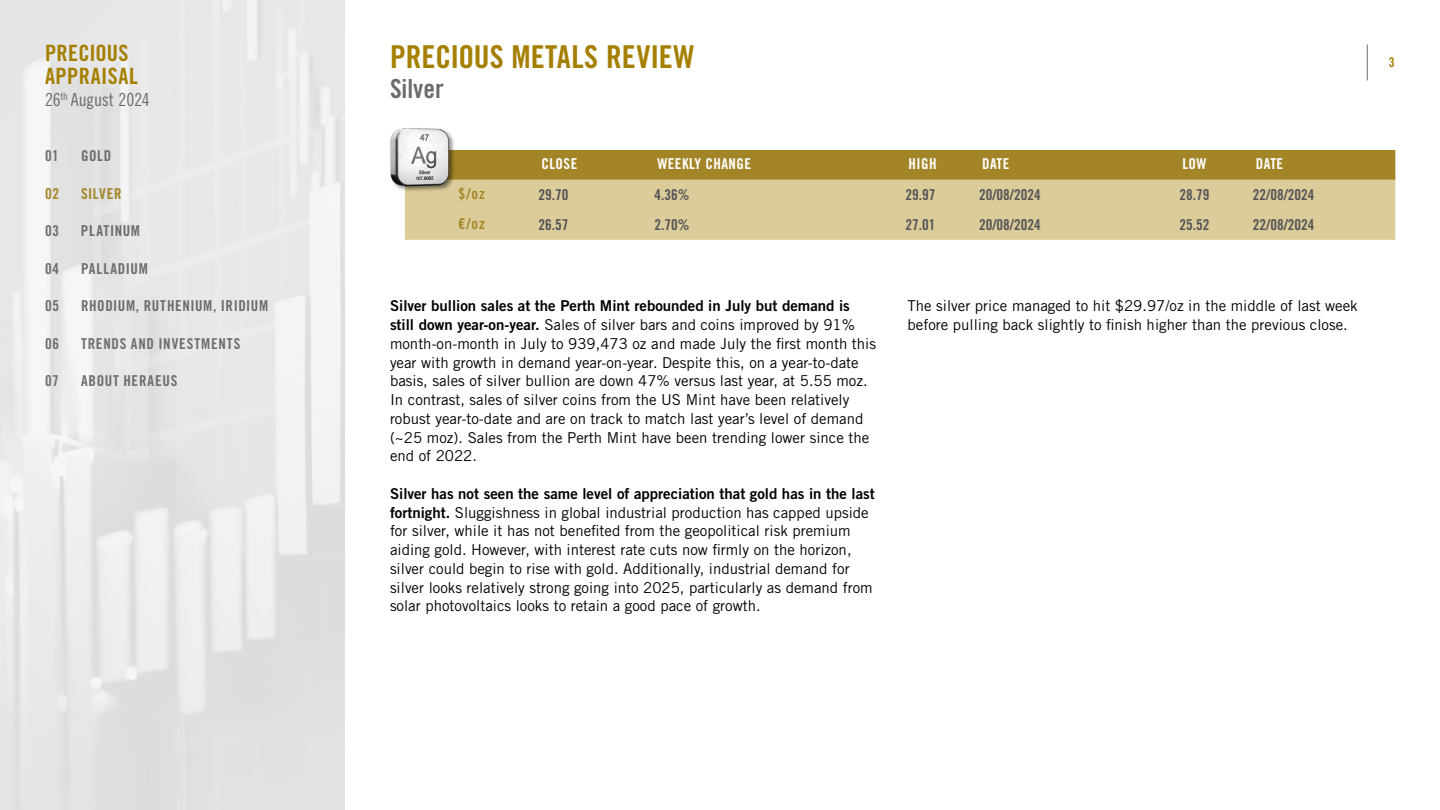
<style>
.page{position:relative;width:1440px;height:810px;background:#fff}
.page>*{position:absolute;margin:0;border:0;box-sizing:border-box;transform-origin:0 0}
.t1{font:31.5px "Trade Gothic LT Std Bd Cn 20";color:#a58000}
.t2{font:26.25px "Trade Gothic LT Std Bd Cn 20";color:#6b6c6e}
.t3{font:22.5px/22.5px "Trade Gothic LT Std Bd Cn 20";letter-spacing:.015em;color:#a58000}
.t4{font:18px "Trade Gothic LT Std Cn 18";letter-spacing:-.01em;color:#6b6c6e}
.t5{font:15px/18.8px "Trade Gothic LT Std";color:#000}
.t6{font:15px "Trade Gothic LT Std Bd 2";color:#000}
.t7{font:15px "Trade Gothic LT Std Bd Cn 20";color:#535456}
.t8{font:15px "Trade Gothic LT Std Bd Cn 20";letter-spacing:.04em;color:#6b6c6e}
.t9{font:15px "Trade Gothic LT Std Bd Cn 20";letter-spacing:.055em;color:#6e6e6e}
.t10{font:15px "Trade Gothic LT Std Bd Cn 20";letter-spacing:.03em;color:#fff}
.t11{font:15px "Trade Gothic LT Std Bd Cn 20";letter-spacing:.05em;color:#a38527}
.t12{font:13.5px "Trade Gothic LT Std Bd Cn 20";color:#a58000}
.s1{font-family:"Trade Gothic LT Std Bd 2"}
</style>
<div class="page">
<hr style="left:1367px;top:44px;width:1px;height:36px;background:#6e6e6e">
<div style="left:0;top:0;width:345px;height:810px;background:linear-gradient(to right,#e8e8e8,#e7e7e7)"></div>
<div style="left:474px;top:150px;width:921px;height:30px;background:#a38527"></div>
<div style="left:405px;top:180px;width:990px;height:60px;background:#dbcc99"></div>
<img style="left:390px;top:128px;width:84px;height:66px">
<h3 class="t3" style="left:45px;top:42px;width:94px">PRECIOUS<br>APPRAISAL</h3>
<p class="t4" style="left:45px;top:89px;width:106px">26<sup>th</sup> August 2024</p>
<p class="t8" style="left:45px;top:147px;width:15px">01</p>
<p class="t8" style="left:81px;top:147px;width:32px">GOLD</p>
<p class="t11" style="left:45px;top:184px;width:16px">02</p>
<p class="t11" style="left:81px;top:184px;width:42px">SILVER</p>
<p class="t8" style="left:45px;top:222px;width:16px">03</p>
<p class="t8" style="left:81px;top:222px;width:61px">PLATINUM</p>
<p class="t8" style="left:45px;top:259px;width:16px">04</p>
<p class="t8" style="left:81px;top:259px;width:68px">PALLADIUM</p>
<p class="t8" style="left:45px;top:297px;width:16px">05</p>
<p class="t8" style="left:81px;top:297px;width:189px">RHODIUM, RUTHENIUM, IRIDIUM</p>
<p class="t9" style="left:45px;top:334px;width:16px">06</p>
<p class="t9" style="left:81px;top:334px;width:161px">TRENDS AND INVESTMENTS</p>
<p class="t9" style="left:45px;top:372px;width:15px">07</p>
<p class="t9" style="left:81px;top:372px;width:98px">ABOUT HERAEUS</p>
<h1 class="t1" style="left:390px;top:37px;width:306px">PRECIOUS METALS REVIEW</h1>
<h2 class="t2" style="left:390px;top:72px;width:55px">Silver</h2>
<p class="t10" style="left:541px;top:155px;width:37px">CLOSE</p>
<p class="t10" style="left:657px;top:155px;width:95px">WEEKLY CHANGE</p>
<p class="t10" style="left:909px;top:155px;width:30px">HIGH</p>
<p class="t10" style="left:982px;top:155px;width:29px">DATE</p>
<p class="t10" style="left:1182px;top:155px;width:26px">LOW</p>
<p class="t10" style="left:1256px;top:155px;width:29px">DATE</p>
<p class="t11" style="left:459px;top:185px;width:28px">$/oz</p>
<p class="t7" style="left:538px;top:186px;width:31px">29.70</p>
<p class="t7" style="left:654px;top:186px;width:36px">4.36%</p>
<p class="t7" style="left:906px;top:186px;width:31px">29.97</p>
<p class="t7" style="left:979px;top:186px;width:63px">20/08/2024</p>
<p class="t7" style="left:1179px;top:186px;width:31px">28.79</p>
<p class="t7" style="left:1253px;top:186px;width:63px">22/08/2024</p>
<p class="t11" style="left:458px;top:215px;width:28px">€/oz</p>
<p class="t7" style="left:538px;top:216px;width:31px">26.57</p>
<p class="t7" style="left:654px;top:216px;width:36px">2.70%</p>
<p class="t7" style="left:906px;top:216px;width:31px">27.01</p>
<p class="t7" style="left:979px;top:216px;width:63px">20/08/2024</p>
<p class="t7" style="left:1179px;top:216px;width:31px">25.52</p>
<p class="t7" style="left:1253px;top:216px;width:63px">22/08/2024</p>
<p class="t6" style="left:390px;top:297px;width:461px">Silver bullion sales at the Perth Mint rebounded in July but demand is</p>
<p class="t5" style="left:390px;top:315px;width:488px"><span class="s1">still down year-on-year.</span> Sales of silver bars and coins improved by 91% month-on-month in July to 939,473 oz and made July the first month this year with growth in demand year-on-year. Despite this, on a year-to-date basis, sales of silver bullion are down 47% versus last year, at 5.55 moz.<br>In contrast, sales of silver coins from the US Mint have been relatively robust year-to-date and are on track to match last year’s level of demand (~25 moz). Sales from the Perth Mint have been trending lower since the end of 2022.</p>
<p class="t6" style="left:390px;top:484px;width:486px">Silver has not seen the same level of appreciation that gold has in the last</p>
<p class="t5" style="left:390px;top:503px;width:484px"><span class="s1">fortnight.</span> Sluggishness in global industrial production has capped upside for silver, while it has not benefited from the geopolitical risk premium aiding gold. However, with interest rate cuts now firmly on the horizon, silver could begin to rise with gold. Additionally, industrial demand for silver looks relatively strong going into 2025, particularly as demand from solar photovoltaics looks to retain a good pace of growth.</p>
<p class="t5" style="left:908px;top:296px;width:452px">The silver price managed to hit $29.97/oz in the middle of last week before pulling back slightly to finish higher than the previous close.</p>
<p class="t12" style="left:1389px;top:54px;width:7px">3</p>
</div>
